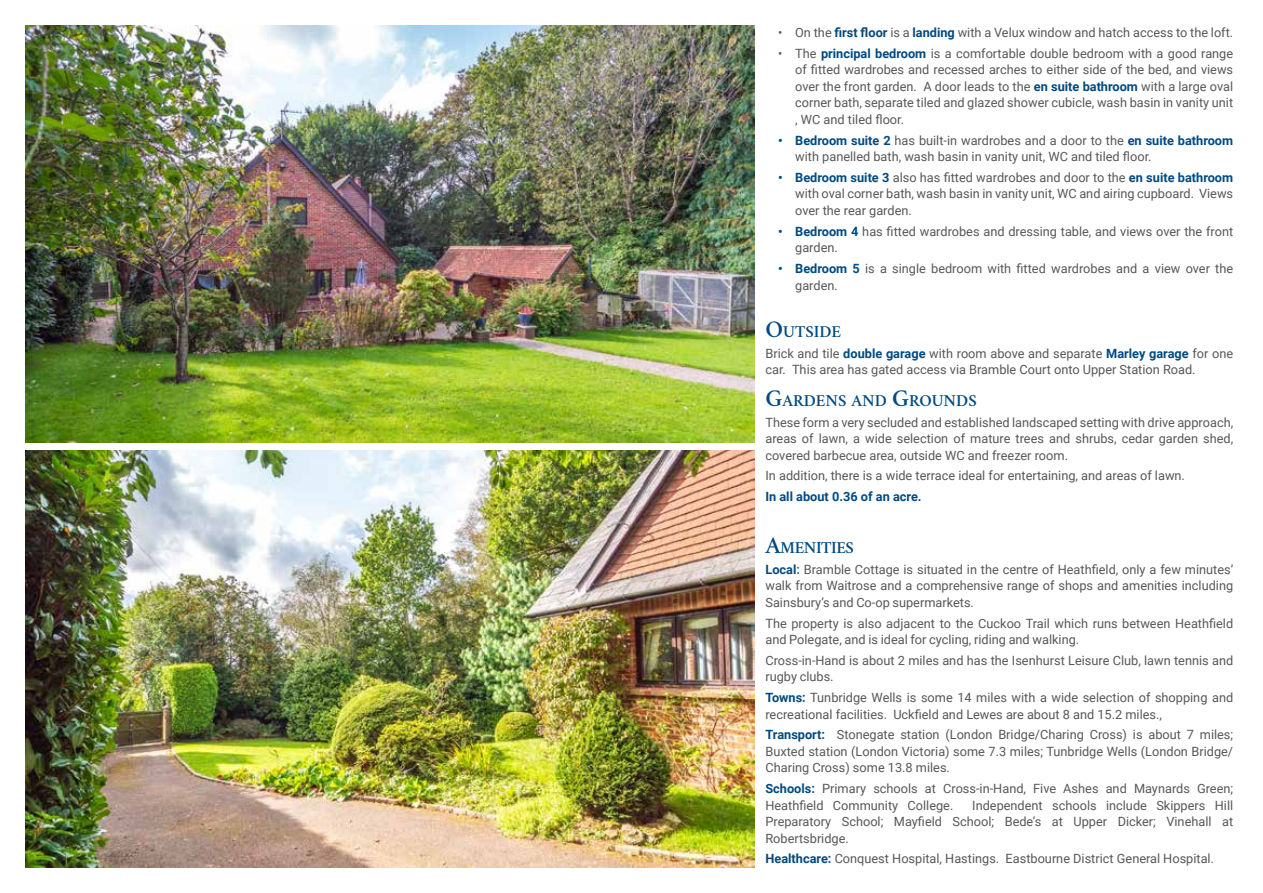
<style>
.page{position:relative;width:1263px;height:893px;background:#fff}
.page>*{position:absolute;margin:0;border:0;box-sizing:border-box;transform-origin:0 0}
.t1{font:600 16.8px "Crimson";letter-spacing:-.005em;color:#004a81}
.t2{font:600 16.8px "Crimson";letter-spacing:-.03em;color:#004a81}
.t3{font:12.75px/16.5px "Roboto";color:#575756}
.t4{font:700 12.75px "Roboto";color:#004a81}
.s1{font-weight:700;color:#004a81}
.s2{font-size:24px}
.s3{font-weight:700;color:#336e9a}
</style>
<div class="page">
<img style="left:26px;top:26px;width:729px;height:416px">
<img style="left:26px;top:451px;width:729px;height:416px">
<p class="t3" style="left:778px;top:25px;width:456px">• On the <span class="s1">first floor</span> is a <span class="s1">landing</span> with a Velux window and hatch access to the loft.</p>
<p class="t3" style="left:795px;top:45px;width:439px;text-align:justify;text-indent:-17px">• The <span class="s1">principal bedroom</span> is a comfortable double bedroom with a good range of fitted wardrobes and recessed arches to either side of the bed, and views over the front garden. A door leads to the <span class="s1">en suite bathroom</span> with a large oval corner bath, separate tiled and glazed shower cubicle, wash basin in vanity unit , WC and tiled floor.</p>
<p class="t3" style="left:795px;top:131px;width:439px;text-indent:-17px"><span class="s1">• Bedroom suite 2</span> has built-in wardrobes and a door to the <span class="s1">en suite bathroom </span>with panelled bath, wash basin in vanity unit, WC and tiled floor.</p>
<p class="t3" style="left:795px;top:169px;width:439px;text-align:justify;text-indent:-17px"><span class="s1">• Bedroom suite 3</span> also has fitted wardrobes and door to the <span class="s1">en suite bathroom </span>with oval corner bath, wash basin in vanity unit, WC and airing cupboard. Views over the rear garden.</p>
<p class="t3" style="left:795px;top:222px;width:439px;text-indent:-17px"><span class="s1">• Bedroom 4</span> has fitted wardrobes and dressing table, and views over the front garden.</p>
<p class="t3" style="left:795px;top:260px;width:439px;text-indent:-17px"><span class="s1">• Bedroom 5</span> is a single bedroom with fitted wardrobes and a view over the garden.</p>
<h1 class="t1" style="left:765px;top:322px;width:77px"><span class="s2">O</span>UTSIDE</h1>
<p class="t3" style="left:765px;top:345px;width:469px">Brick and tile <span class="s1">double garage</span> with room above and separate <span class="s1">Marley garage</span> for one car. This area has gated access via Bramble Court onto Upper Station Road.</p>
<h1 class="t1" style="left:765px;top:390px;width:213px"><span class="s2">G</span>ARDENS AND <span class="s2">G</span>ROUNDS</h1>
<p class="t3" style="left:765px;top:413px;width:469px;text-align:justify">These form a very secluded and established landscaped setting with drive approach, areas of lawn, a wide selection of mature trees and shrubs, cedar garden shed, covered barbecue area, outside WC and freezer room.</p>
<p class="t3" style="left:765px;top:467px;width:421px">In addition, there is a wide terrace ideal for entertaining, and areas of lawn.</p>
<p class="t4" style="left:765px;top:491px;width:158px">In all about 0.36 of an acre.</p>
<h1 class="t2" style="left:765px;top:537px;width:90px"><span class="s2">A</span>MENITIES</h1>
<p class="t3" style="left:765px;top:560px;width:469px;text-align:justify"><span class="s1">Local</span><span class="s3">:</span> Bramble Cottage is situated in the centre of Heathfield, only a few minutes’ walk from Waitrose and a comprehensive range of shops and amenities including Sainsbury’s and Co-op supermarkets.</p>
<p class="t3" style="left:765px;top:614px;width:469px">The property is also adjacent to the Cuckoo Trail which runs between Heathfield and Polegate, and is ideal for cycling, riding and walking.</p>
<p class="t3" style="left:765px;top:651px;width:469px">Cross-in-Hand is about 2 miles and has the Isenhurst Leisure Club, lawn tennis and rugby clubs.</p>
<p class="t3" style="left:765px;top:689px;width:469px"><span class="s1">Towns:</span> Tunbridge Wells is some 14 miles with a wide selection of shopping and recreational facilities. Uckfield and Lewes are about 8 and 15.2 miles.,</p>
<p class="t3" style="left:765px;top:726px;width:469px;text-align:justify"><span class="s1">Transport:</span> Stonegate station (London Bridge/Charing Cross) is about 7 miles; Buxted station (London Victoria) some 7.3 miles; Tunbridge Wells (London Bridge/ Charing Cross) some 13.8 miles.</p>
<p class="t3" style="left:765px;top:780px;width:469px"><span class="s1">Schools:</span> Primary schools at Cross-in-Hand, Five Ashes and Maynards Green;<br>Heathfield Community College.</p>
<p class="t3" style="left:765px;top:796px;width:469px;text-align:justify;text-indent:207px">Independent schools include Skippers Hill Preparatory School; Mayfield School; Bede’s at Upper Dicker; Vinehall at Robertsbridge.</p>
<p class="t3" style="left:765px;top:850px;width:450px"><span class="s1">Healthcare:</span> Conquest Hospital, Hastings. Eastbourne District General Hospital.</p>
</div>
